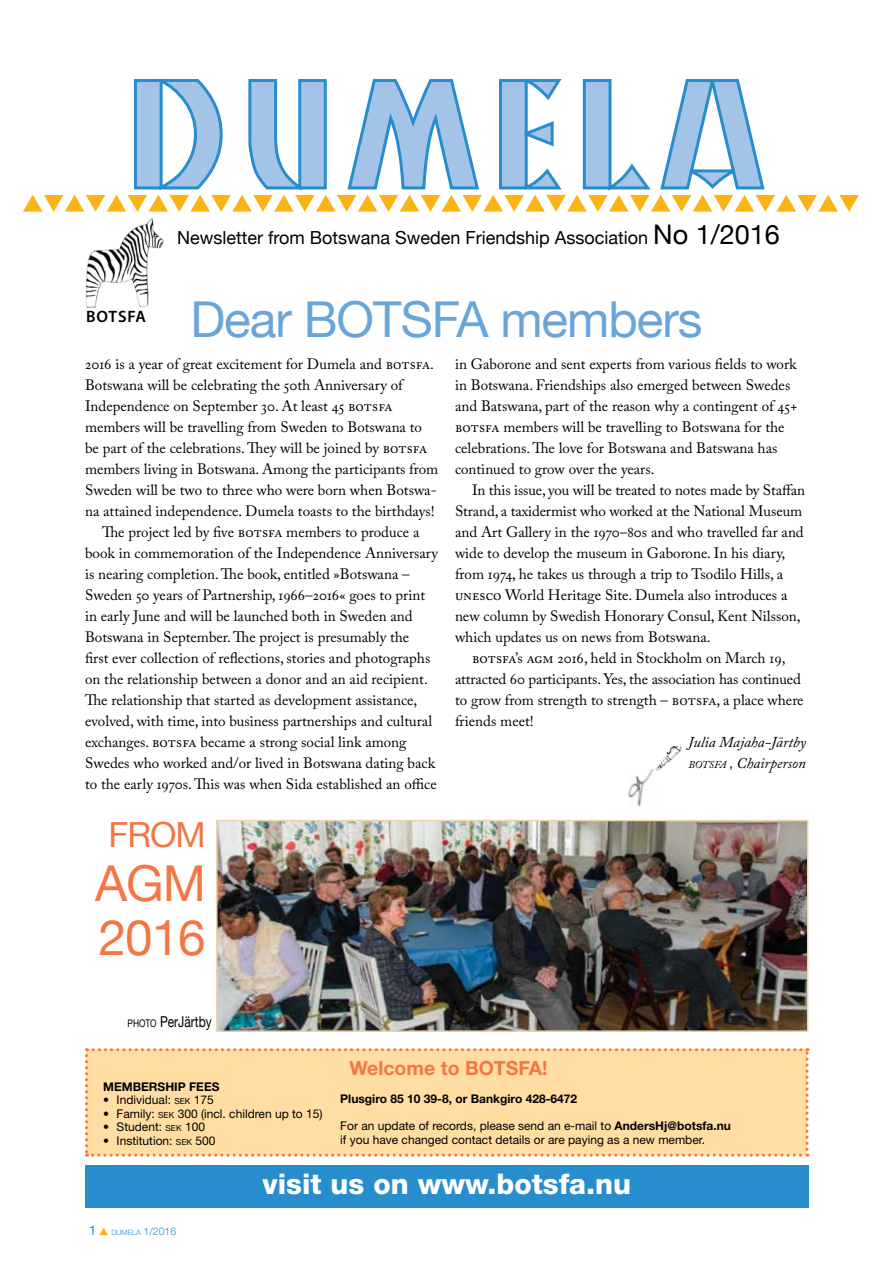
<style>
.page{position:relative;width:893px;height:1263px;background:#fff}
.page>*{position:absolute;margin:0;border:0;box-sizing:border-box;transform-origin:0 0}
.t1{font:49.5px "Helvetica Neue";letter-spacing:-.02em;color:#6aa5d9}
.t2{font:49.5px/54px "Helvetica Neue";letter-spacing:-.02em;color:#f47643}
.t3{font:34.65px "Helvetica Neue";color:#f47643}
.t4{font:800 28.5px "Helvetica Neue";color:#fff}
.t5{font:700 19.5px "Helvetica Neue";color:#f47643}
.t6{font:18px "Helvetica Neue";color:#000}
.t7{font:600 16.5px "Myriad Pro";letter-spacing:.045em;color:#000}
.t8{font:15px/21px "Adobe Caslon Pro";color:#000}
.t9{font:italic 15px/21px "Adobe Caslon Pro";color:#000}
.t10{font:15px "Helvetica Neue";color:#000;scale:.8 1}
.t11{font:12px/13.5px "Helvetica Neue";color:#000}
.t12{font:700 12px "Helvetica Neue";color:#000}
.t13{font:300 7.35px "Helvetica Neue";color:#288dcd}
.s1{font-size:27px}
.s2{font-size:10.5px}
.s3{font-size:8.4px}
.s4{font-weight:700}
.s5{font-weight:400;font-size:13.5px}
.s6{color:#fcb316}
</style>
<div class="page">
<svg style="left:23px;top:195px;width:836px;height:17px"></svg>
<svg style="left:133px;top:78px;width:632px;height:113px"></svg>
<div style="left:85px;top:1165px;width:723px;height:43px;background:#288dcd"></div>
<img style="left:655px;top:745px;width:27px;height:26px">
<img style="left:628px;top:769px;width:29px;height:38px">
<div style="left:85px;top:1048px;width:723px;height:109px;background:#ffdda3"></div>
<img style="left:85px;top:218px;width:79px;height:90px">
<img style="left:219px;top:823px;width:586px;height:206px">
<div style="left:216px;top:820px;width:592px;height:212px;border:2px solid #eed5ad"></div>
<p class="t7" style="left:86px;top:306px;width:61px">BOTSFA</p>
<p class="t6" style="left:177px;top:222px;width:604px">Newsletter from Botswana Sweden Friendship Association <span class="s1">No 1/2016</span></p>
<h1 class="t1" style="left:190px;top:277px;width:514px">Dear BOTSFA members</h1>
<p class="t8" style="left:85px;top:353px;width:351px">2016 is a year of great excitement for Dumela and botsfa.</p>
<p class="t8" style="left:85px;top:374px;width:321px">Botswana will be celebrating the 50th Anniversary of</p>
<p class="t8" style="left:85px;top:395px;width:309px">Independence on September 30. At least 45 botsfa</p>
<p class="t8" style="left:85px;top:416px;width:339px">members will be travelling from Sweden to Botswana to</p>
<p class="t8" style="left:85px;top:437px;width:344px">be part of the celebrations. They will be joined by botsfa</p>
<p class="t8" style="left:85px;top:458px;width:355px">members living in Botswana. Among the participants from</p>
<p class="t8" style="left:85px;top:479px;width:353px">Sweden will be two to three who were born when Botswa-</p>
<p class="t8" style="left:85px;top:500px;width:351px">na attained independence. Dumela toasts to the birthdays!</p>
<p class="t8" style="left:102px;top:521px;width:319px">The project led by five botsfa members to produce a</p>
<p class="t8" style="left:85px;top:542px;width:354px">book in commemoration of the Independence Anniversary</p>
<p class="t8" style="left:85px;top:563px;width:326px">is nearing completion. The book, entitled »Botswana –</p>
<p class="t8" style="left:85px;top:584px;width:342px">Sweden 50 years of Partnership, 1966–2016« goes to print</p>
<p class="t8" style="left:85px;top:605px;width:329px">in early June and will be launched both in Sweden and</p>
<p class="t8" style="left:85px;top:626px;width:326px">Botswana in September. The project is presumably the</p>
<p class="t8" style="left:85px;top:647px;width:347px">first ever collection of reflections, stories and photographs</p>
<p class="t8" style="left:85px;top:668px;width:344px">on the relationship between a donor and an aid recipient.</p>
<p class="t8" style="left:85px;top:689px;width:334px">The relationship that started as development assistance,</p>
<p class="t8" style="left:85px;top:710px;width:349px">evolved, with time, into business partnerships and cultural</p>
<p class="t8" style="left:85px;top:731px;width:323px">exchanges. botsfa became a strong social link among</p>
<p class="t8" style="left:85px;top:752px;width:352px">Swedes who worked and/or lived in Botswana dating back</p>
<p class="t8" style="left:85px;top:773px;width:353px">to the early 1970s. This was when Sida established an office</p>
<h2 class="t3" style="left:109px;top:805px;width:99px">FROM</h2>
<h1 class="t2" style="left:95px;top:852px;width:112px">AGM<br>2016</h1>
<p class="t8" style="left:455px;top:353px;width:344px">in Gaborone and sent experts from various fields to work in Botswana. Friendships also emerged between Swedes and Batswana, part of the reason why a contingent of 45+ botsfa members will be travelling to Botswana for the celebrations. The love for Botswana and Batswana has continued to grow over the years.</p>
<p class="t8" style="left:455px;top:479px;width:352px;text-indent:17px">In this issue, you will be treated to notes made by Staffan Strand, a taxidermist who worked at the National Museum and Art Gallery in the 1970–80s and who travelled far and wide to develop the museum in Gaborone. In his diary, from 1974, he takes us through a trip to Tsodilo Hills, a unesco World Heritage Site. Dumela also introduces a new column by Swedish Honorary Consul, Kent Nilsson, which updates us on news from Botswana.</p>
<p class="t8" style="left:455px;top:647px;width:350px;text-indent:17px">botsfa’s agm 2016, held in Stockholm on March 19, attracted 60 participants. Yes, the association has continued to grow from strength to strength – botsfa, a place where friends meet!</p>
<p class="t9" style="left:688px;top:731px;width:119px">Julia Majaha-Järtby<br><span class="s2">BOTSFA</span> , Chairperson</p>
<p class="t10" style="left:128px;top:1009px;width:107px"><span class="s2">PHOTO</span> PerJärtby</p>
<p class="t12" style="left:103px;top:1079px;width:118px">Membership fees</p>
<p class="t11" style="left:103px;top:1093px;width:112px">• Individual: <span class="s3">SEK</span> 175</p>
<p class="t11" style="left:103px;top:1106px;width:221px">• Family: <span class="s3">SEK</span> 300 (incl. children up to 15)</p>
<p class="t11" style="left:103px;top:1120px;width:103px">• Student: <span class="s3">SEK</span> 100</p>
<p class="t11" style="left:103px;top:1133px;width:114px">• Institution: <span class="s3">SEK</span> 500</p>
<h3 class="t5" style="left:349px;top:1056px;width:200px">Welcome to BOTSFA!</h3>
<p class="t12" style="left:340px;top:1092px;width:238px">Plusgiro 85 10 39-8, or Bankgiro 428-6472</p>
<p class="t11" style="left:340px;top:1119px;width:392px">For an update of records, please send an e-mail to <span class="s4">AndersHj@botsfa.nu </span>if you have changed contact details or are paying as a new member.</p>
<p class="t13" style="left:89px;top:1227px;width:89px"><span class="s5">1</span> <span class="s6">▲</span> DUMELA <span class="s2">1/2016</span></p>
<h3 class="t4" style="left:263px;top:1167px;width:370px">visit us on www.botsfa.nu</h3>
</div>
